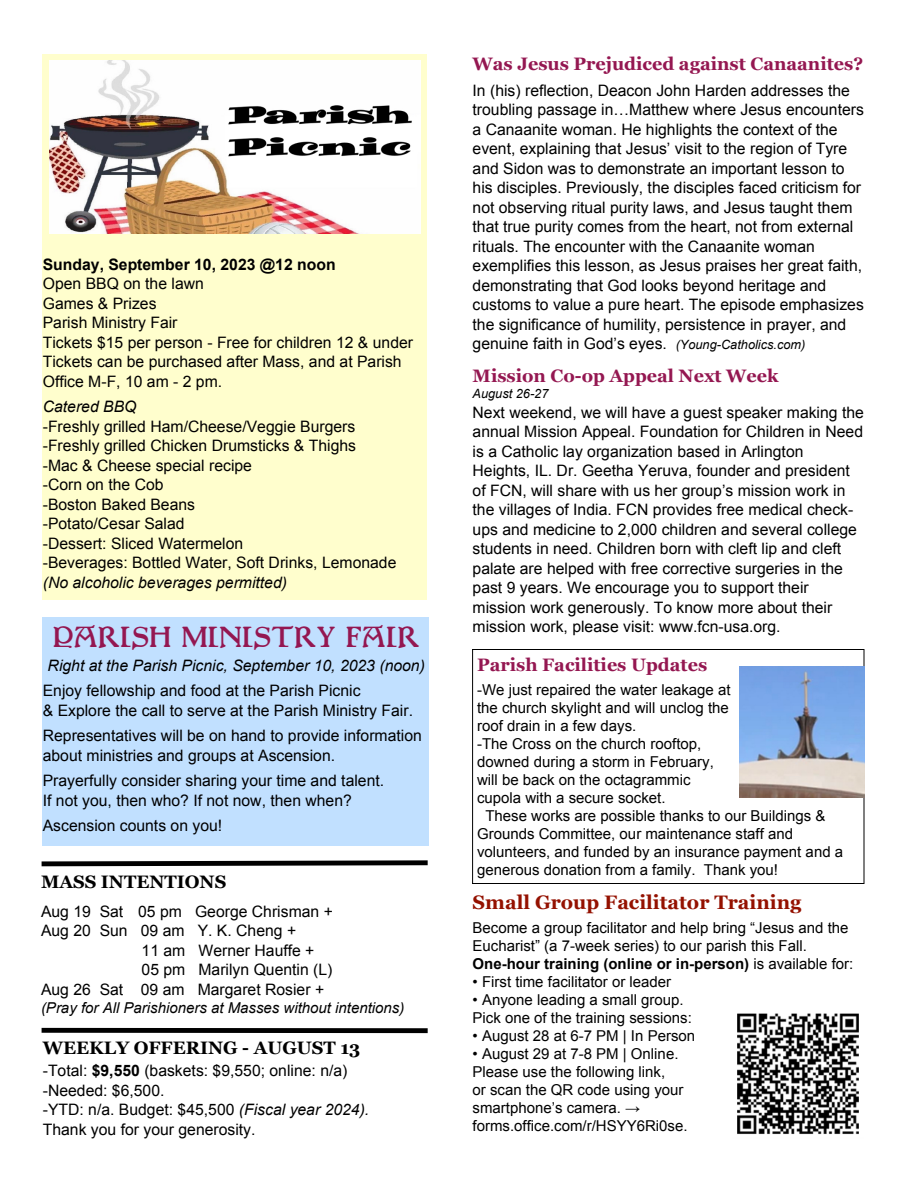
<style>
.page{position:relative;width:918px;height:1188px;background:#fff}
.page>*{position:absolute;margin:0;border:0;box-sizing:border-box;transform-origin:0 0}
.t1{font:30px "Franciscan Caps NF";color:#941751}
.t2{font:700 19.5px "Georgia";color:#941100}
.t3{font:700 18px "Georgia";color:#941751}
.t4{font:700 18px "Georgia";color:#000}
.t5{font:15.75px/19.5px "Arial";color:#000}
.t6{font:italic 15.75px "Arial";color:#000}
.t7{font:700 15.75px "Arial";color:#000}
.t8{font:15px/18px "Arial";color:#000}
.t9{font:italic 15px "Arial";color:#000}
.t10{font:italic 12.75px "Arial";color:#000}
.s1{font-weight:700}
.s2{font-style:italic}
.s3{font-style:italic;font-size:12.75px}
</style>
<div class="page">
<div style="left:42px;top:1028px;width:386px;height:5px;background:#000"></div>
<svg style="left:41px;top:860px;width:387px;height:7px"></svg>
<div style="left:43px;top:54px;width:384px;height:546px;background:#fffecd"></div>
<img style="left:737px;top:1013px;width:122px;height:121px">
<div style="left:43px;top:617px;width:386px;height:229px;background:#c1e0ff"></div>
<img style="left:50px;top:60px;width:370px;height:174px">
<div style="left:472px;top:649px;width:392px;height:235px;border:1px solid #000"></div>
<img style="left:740px;top:667px;width:124px;height:131px">
<p class="t7" style="left:43px;top:256px;width:294px">Sunday, September 10, 2023 @12 noon</p>
<p class="t5" style="left:43px;top:274px;width:372px">Open BBQ on the lawn<br>Games &amp; Prizes<br>Parish Ministry Fair<br>Tickets $15 per person - Free for children 12 &amp; under<br>Tickets can be purchased after Mass, and at Parish<br>Office M-F, 10 am - 2 pm.</p>
<p class="t6" style="left:43px;top:398px;width:95px">Catered BBQ</p>
<p class="t5" style="left:43px;top:417px;width:355px">-Freshly grilled Ham/Cheese/Veggie Burgers -Freshly grilled Chicken Drumsticks &amp; Thighs<br>-Mac &amp; Cheese special recipe<br>-Corn on the Cob<br>-Boston Baked Beans<br>-Potato/Cesar Salad<br>-Dessert: Sliced Watermelon<br>-Beverages: Bottled Water, Soft Drinks, Lemonade</p>
<p class="t6" style="left:43px;top:574px;width:246px">(No alcoholic beverages permitted)</p>
<h1 class="t1" style="left:53px;top:617px;width:369px">PARISH MINISTRY FAIR</h1>
<p class="t6" style="left:48px;top:656px;width:379px">Right at the Parish Picnic, September 10, 2023 (noon)</p>
<p class="t5" style="left:43px;top:681px;width:372px">Enjoy fellowship and food at the Parish Picnic<br>&amp; Explore the call to serve at the Parish Ministry Fair.</p>
<p class="t5" style="left:43px;top:726px;width:381px">Representatives will be on hand to provide information about ministries and groups at Ascension.</p>
<p class="t5" style="left:43px;top:771px;width:343px">Prayerfully consider sharing your time and talent.<br>If not you, then who? If not now, then when?</p>
<p class="t5" style="left:43px;top:816px;width:181px">Ascension counts on you!</p>
<p class="t4" style="left:41px;top:872px;width:187px">MASS INTENTIONS</p>
<p class="t5" style="left:41px;top:902px;width:293px">Aug 19 Sat 05 pm George Chrisman +</p>
<p class="t5" style="left:41px;top:921px;width:257px">Aug 20 Sun 09 am Y. K. Cheng +</p>
<p class="t5" style="left:142px;top:941px;width:174px">11 am Werner Hauffe +</p>
<p class="t5" style="left:142px;top:960px;width:192px">05 pm Marilyn Quentin (L)</p>
<p class="t5" style="left:41px;top:980px;width:285px">Aug 26 Sat 09 am Margaret Rosier +</p>
<p class="t9" style="left:41px;top:999px;width:365px">(Pray for All Parishioners at Masses without intentions)</p>
<p class="t4" style="left:43px;top:1037px;width:319px">WEEKLY OFFERING - AUGUST 13</p>
<p class="t5" style="left:43px;top:1061px;width:328px">-Total: <span class="s1">$9,550</span> (baskets: $9,550; online: n/a) -Needed: $6,500.<br>-YTD: n/a. Budget: $45,500 <span class="s2">(Fiscal year 2024).<br></span>Thank you for your generosity.</p>
<p class="t3" style="left:473px;top:54px;width:392px">Was Jesus Prejudiced against Canaanites?</p>
<p class="t5" style="left:473px;top:81px;width:393px">In (his) reflection, Deacon John Harden addresses the troubling passage in…Matthew where Jesus encounters a Canaanite woman. He highlights the context of the event, explaining that Jesus’ visit to the region of Tyre and Sidon was to demonstrate an important lesson to his disciples. Previously, the disciples faced criticism for not observing ritual purity laws, and Jesus taught them that true purity comes from the heart, not from external rituals. The encounter with the Canaanite woman exemplifies this lesson, as Jesus praises her great faith, demonstrating that God looks beyond heritage and customs to value a pure heart. The episode emphasizes the significance of humility, persistence in prayer, and genuine faith in God’s eyes. <span class="s3">(Young-Catholics.com)</span></p>
<p class="t3" style="left:473px;top:365px;width:307px">Mission Co-op Appeal Next Week</p>
<p class="t10" style="left:473px;top:387px;width:77px">August 26-27</p>
<p class="t5" style="left:473px;top:402px;width:393px">Next weekend, we will have a guest speaker making the annual Mission Appeal. Foundation for Children in Need is a Catholic lay organization based in Arlington Heights, IL. Dr. Geetha Yeruva, founder and president of FCN, will share with us her group’s mission work in the villages of India. FCN provides free medical check&shy;ups and medicine to 2,000 children and several college students in need. Children born with cleft lip and cleft palate are helped with free corrective surgeries in the past 9 years. We encourage you to support their mission work generously. To know more about their mission work, please visit: www.fcn-usa.org.</p>
<p class="t3" style="left:477px;top:654px;width:232px">Parish Facilities Updates</p>
<p class="t8" style="left:477px;top:680px;width:255px">-We just repaired the water leakage at</p>
<p class="t8" style="left:477px;top:698px;width:253px">the church skylight and will unclog the</p>
<p class="t8" style="left:477px;top:716px;width:161px">roof drain in a few days.</p>
<p class="t8" style="left:477px;top:734px;width:226px">-The Cross on the church rooftop,</p>
<p class="t8" style="left:477px;top:752px;width:238px">downed during a storm in February,</p>
<p class="t8" style="left:477px;top:770px;width:215px">will be back on the octagrammic</p>
<p class="t8" style="left:477px;top:788px;width:190px">cupola with a secure socket.</p>
<p class="t8" style="left:485px;top:806px;width:342px">These works are possible thanks to our Buildings &amp;</p>
<p class="t8" style="left:477px;top:824px;width:318px">Grounds Committee, our maintenance staff and</p>
<p class="t8" style="left:477px;top:842px;width:368px">volunteers, and funded by an insurance payment and a</p>
<p class="t8" style="left:477px;top:860px;width:303px">generous donation from a family. Thank you!</p>
<p class="t2" style="left:473px;top:891px;width:330px">Small Group Facilitator Training</p>
<p class="t8" style="left:473px;top:918px;width:382px">Become a group facilitator and help bring “Jesus and the<br>Eucharist” (a 7-week series) to our parish this Fall.<br><span class="s1">One-hour training (online or in-person)</span> is available for:</p>
<p class="t8" style="left:473px;top:972px;width:200px">• First time facilitator or leader</p>
<p class="t8" style="left:473px;top:990px;width:221px">• Anyone leading a small group.<br>Pick one of the training sessions:</p>
<p class="t8" style="left:473px;top:1026px;width:224px">• August 28 at 6-7 PM | In Person</p>
<p class="t8" style="left:473px;top:1044px;width:217px">• August 29 at 7-8 PM | Online.<br>Please use the following link,<br>or scan the QR code using your smartphone’s camera. → forms.office.com/r/HSYY6Ri0se.</p>
</div>
